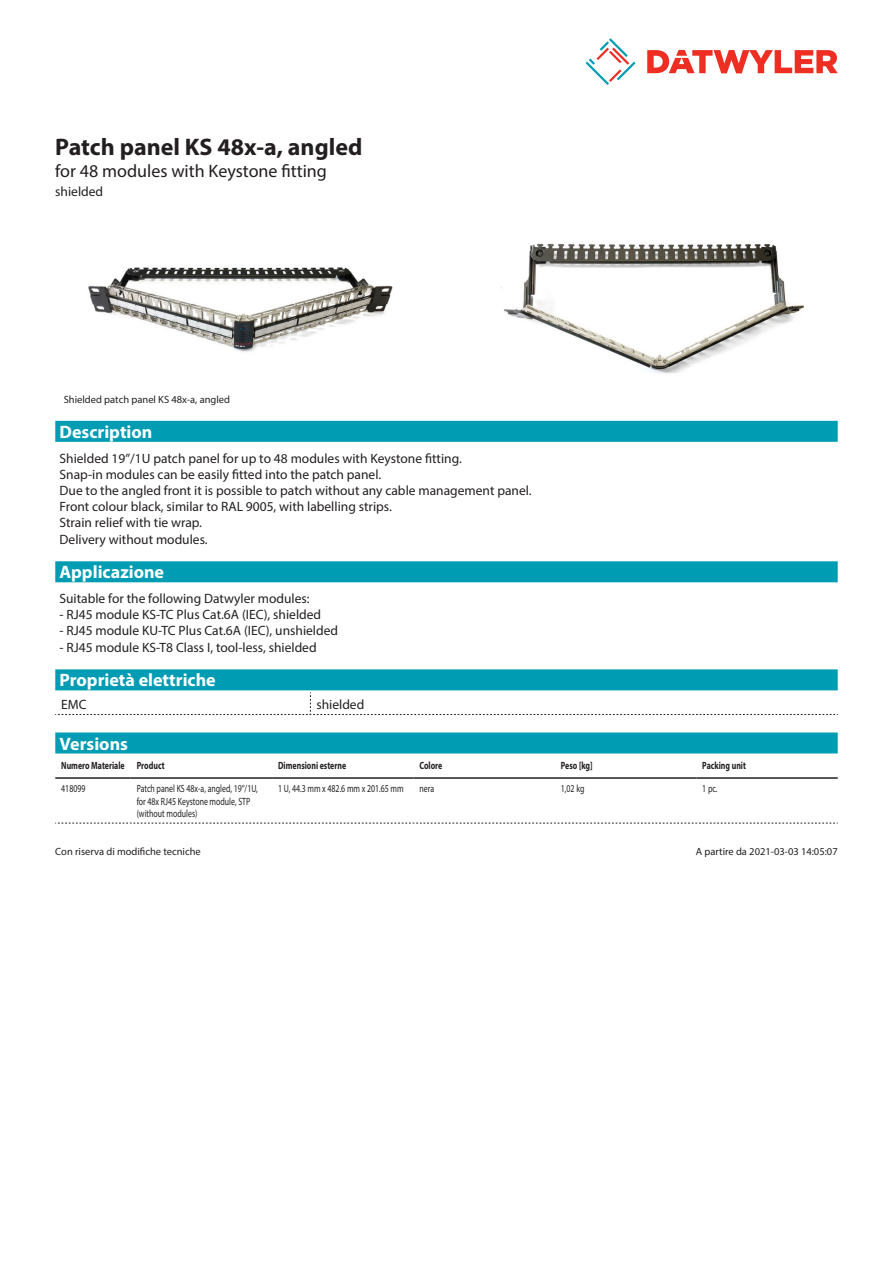
<style>
.page{position:relative;width:893px;height:1263px;background:#fff}
.page>*{position:absolute;margin:0;border:0;box-sizing:border-box;transform-origin:0 0}
.Product_Head{font:700 24px "Myriad Pro";color:#231f20}
.Standard_Head_Proper{font:700 18px "Myriad Pro";color:#fff}
.SubHead{font:18px "Myriad Pro";color:#231f20}
.Standard_text{font:13.5px/16.2px "Myriad Pro";color:#231f20}
.myriad_light_propert{font:13.5px "Myriad Pro";color:#231f20}
.myriadlight{font:10.5px/12.6px "Myriad Pro";color:#231f20;scale:.75 1}
.myriadbold{font:700 10.5px "Myriad Pro";color:#231f20;scale:.75 1}
.Footnote{font:10.5px "Myriad Pro";color:#231f20}
.imagetext{font:10.5px "Myriad Pro";color:#231f20}
</style>
<div class="page">
<svg style="left:586px;top:38px;width:49px;height:47px"></svg>
<svg style="left:647px;top:50px;width:191px;height:23px"></svg>
<img style="left:88px;top:267px;width:304px;height:85px">
<img style="left:501px;top:243px;width:303px;height:131px">
<div style="left:55px;top:732px;width:783px;height:21px;background:#009cb3"></div>
<hr style="left:55px;top:777px;width:76px;height:2px;background:#231f20">
<hr style="left:131px;top:777px;width:141px;height:2px;background:#231f20">
<hr style="left:272px;top:777px;width:141px;height:2px;background:#231f20">
<hr style="left:413px;top:777px;width:142px;height:2px;background:#231f20">
<hr style="left:555px;top:777px;width:141px;height:2px;background:#231f20">
<hr style="left:696px;top:777px;width:142px;height:2px;background:#231f20">
<svg style="left:55px;top:823px;width:783px;height:1px"></svg>
<div style="left:55px;top:421px;width:783px;height:21px;background:#009cb3"></div>
<div style="left:55px;top:561px;width:783px;height:21px;background:#009cb3"></div>
<div style="left:55px;top:669px;width:783px;height:21px;background:#009cb3"></div>
<svg style="left:55px;top:692px;width:783px;height:23px"></svg>
<p class="Product_Head" style="left:55px;top:131px;width:309px">Patch panel KS 48x-a, angled</p>
<p class="SubHead" style="left:55px;top:160px;width:273px">for 48 modules with Keystone fitting</p>
<p class="Standard_text" style="left:55px;top:183px;width:49px">shielded</p>
<p class="imagetext" style="left:64px;top:393px;width:168px">Shielded patch panel KS 48x-a, angled</p>
<p class="Standard_Head_Proper" style="left:60px;top:420px;width:94px">Description</p>
<p class="Standard_text" style="left:60px;top:450px;width:474px">Shielded 19”/1U patch panel for up to 48 modules with Keystone fitting.<br>Snap-in modules can be easily fitted into the patch panel.<br>Due to the angled front it is possible to patch without any cable management panel.<br>Front colour black, similar to RAL 9005, with labelling strips.<br>Strain relief with tie wrap.<br>Delivery without modules.</p>
<p class="Standard_Head_Proper" style="left:60px;top:560px;width:106px">Applicazione</p>
<p class="Standard_text" style="left:60px;top:590px;width:252px">Suitable for the following Datwyler modules:</p>
<p class="Standard_text" style="left:60px;top:606px;width:263px">- RJ45 module KS-TC Plus Cat.6A (IEC), shielded</p>
<p class="Standard_text" style="left:60px;top:623px;width:280px">- RJ45 module KU-TC Plus Cat.6A (IEC), unshielded</p>
<p class="Standard_text" style="left:60px;top:639px;width:259px">- RJ45 module KS-T8 Class I, tool-less, shielded</p>
<p class="Standard_Head_Proper" style="left:60px;top:669px;width:158px">Proprietà elettriche</p>
<p class="myriad_light_propert" style="left:61px;top:696px;width:27px">EMC</p>
<p class="myriad_light_propert" style="left:316px;top:696px;width:49px">shielded</p>
<p class="Standard_Head_Proper" style="left:60px;top:732px;width:70px">Versions</p>
<p class="myriadbold" style="left:61px;top:759px;width:86px">Numero Materiale</p>
<p class="myriadbold" style="left:137px;top:759px;width:39px">Product</p>
<p class="myriadbold" style="left:278px;top:759px;width:92px">Dimensioni esterne</p>
<p class="myriadbold" style="left:419px;top:759px;width:32px">Colore</p>
<p class="myriadbold" style="left:561px;top:759px;width:44px">Peso [kg]</p>
<p class="myriadbold" style="left:702px;top:759px;width:60px">Packing unit</p>
<p class="myriadlight" style="left:61px;top:782px;width:34px">418099</p>
<p class="myriadlight" style="left:137px;top:782px;width:163px">Patch panel KS 48x-a, angled, 19‘‘/1U, for 48x RJ45 Keystone module, STP (without modules)</p>
<p class="myriadlight" style="left:278px;top:782px;width:169px">1 U, 44.3 mm x 482.6 mm x 201.65 mm</p>
<p class="myriadlight" style="left:419px;top:782px;width:21px">nera</p>
<p class="myriadlight" style="left:561px;top:782px;width:33px">1,02 kg</p>
<p class="myriadlight" style="left:702px;top:782px;width:22px">1 pc.</p>
<p class="Footnote" style="left:55px;top:845px;width:147px">Con riserva di modifiche tecniche</p>
<p class="Footnote" style="left:696px;top:845px;width:143px">A partire da 2021-03-03 14:05:07</p>
</div>
